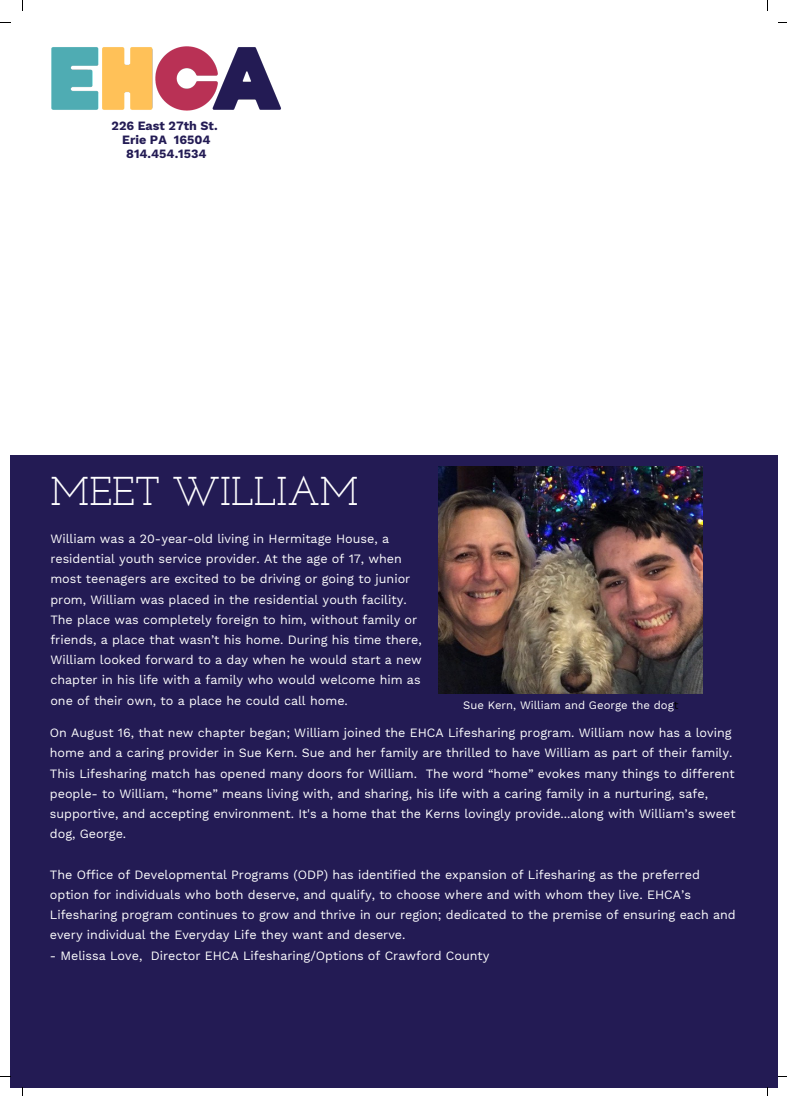
<style>
.page{position:relative;width:787px;height:1096px;background:#fff}
.page>*{position:absolute;margin:0;border:0;box-sizing:border-box;transform-origin:0 0}
.t1{font:40px "Josefin Slab";color:#fff}
.t2{font:12.5px/20.2px "Work Sans";color:#fff}
.t3{font:700 12.5px/14.1px "Work Sans";color:#231b54;text-align:center}
.t4{font:11.25px "Work Sans";color:#fff}
.s1{color:#000}
</style>
<div class="page">
<div style="left:10px;top:455px;width:768px;height:631px;background:#231b54"></div>
<img style="left:51px;top:46px;width:230px;height:64px">
<img style="left:439px;top:466px;width:263px;height:227px">
<p class="t3" style="left:112px;top:118px;width:108px">226 East 27th St.<br>Erie PA 16504<br>814.454.1534</p>
<h1 class="t1" style="left:51px;top:475px;width:309px">MEET WILLIAM</h1>
<p class="t2" style="left:50px;top:528px;width:373px">William was a 20-year-old living in Hermitage House, a residential youth service provider. At the age of 17, when most teenagers are excited to be driving or going to junior prom, William was placed in the residential youth facility.<br>The place was completely foreign to him, without family or friends, a place that wasn’t his home. During his time there, William looked forward to a day when he would start a new chapter in his life with a family who would welcome him as one of their own, to a place he could call home.</p>
<p class="t2" style="left:50px;top:722px;width:687px">On August 16, that new chapter began; William joined the EHCA Lifesharing program. William now has a loving home and a caring provider in Sue Kern. Sue and her family are thrilled to have William as part of their family.<br>This Lifesharing match has opened many doors for William. The word “home” evokes many things to different people- to William, “home” means living with, and sharing, his life with a caring family in a nurturing, safe, supportive, and accepting environment. It's a home that the Kerns lovingly provide...along with William’s sweet dog, George.</p>
<p class="t2" style="left:50px;top:864px;width:687px">The Office of Developmental Programs (ODP) has identified the expansion of Lifesharing as the preferred option for individuals who both deserve, and qualify, to choose where and with whom they live. EHCA’s Lifesharing program continues to grow and thrive in our region; dedicated to the premise of ensuring each and every individual the Everyday Life they want and deserve.</p>
<p class="t2" style="left:50px;top:945px;width:441px">- Melissa Love, Director EHCA Lifesharing/Options of Crawford County</p>
<p class="t4" style="left:463px;top:699px;width:217px">Sue Kern, William and George the dog<span class="s1">t</span></p>
</div>
